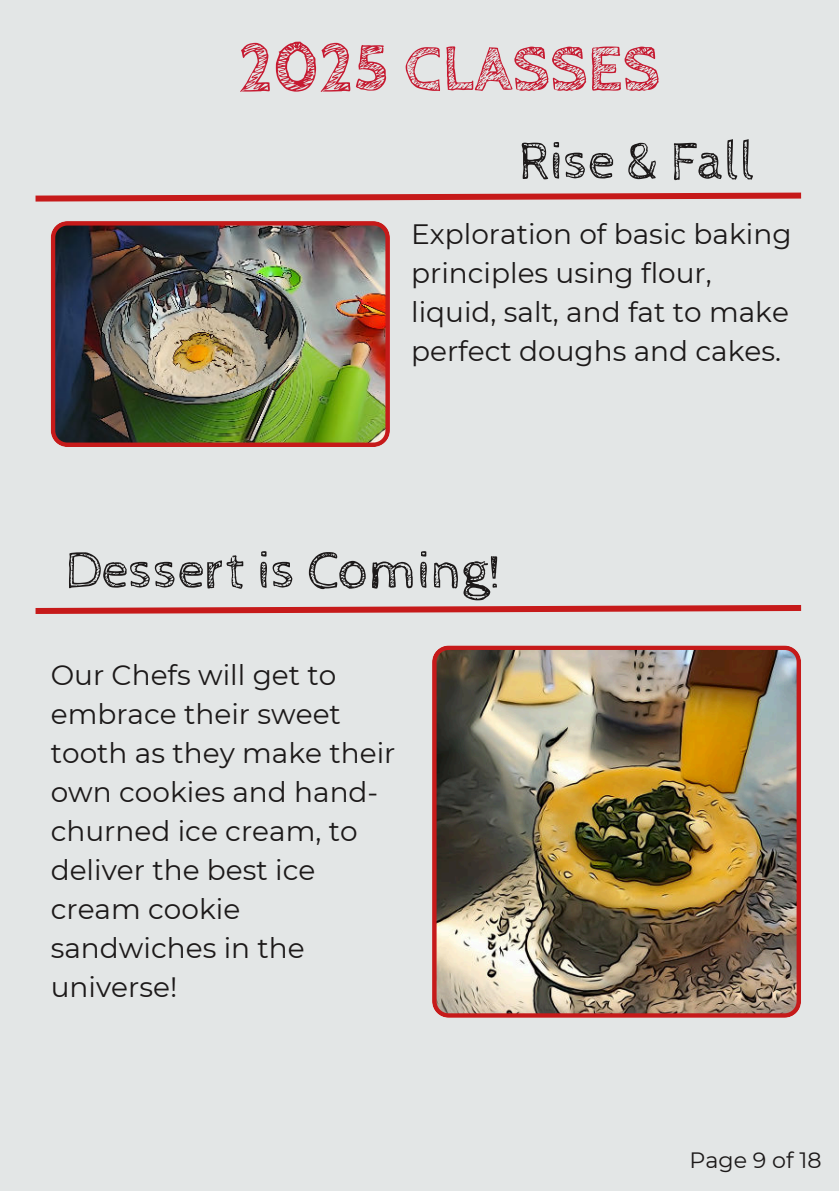
<style>
.page{position:relative;width:839px;height:1191px;background:#fff}
.page>*{position:absolute;margin:0;border:0;box-sizing:border-box;transform-origin:0 0}
.t1{font:700 67.2px "Cabin Sketch";color:#c61a31}
.t2{font:54px "Cabin Sketch";color:#1c1919}
.t3{font:28px/39px "Montserrat";color:#1c1919}
.t4{font:22.2px "Montserrat";color:#1c1919}
</style>
<div class="page">
<div style="left:0;top:0;width:838px;height:1191px;background:#e3e6e6"></div>
<img style="left:432px;top:645px;width:369px;height:372px">
<svg style="left:35px;top:192px;width:767px;height:10px"></svg>
<svg style="left:35px;top:605px;width:767px;height:9px"></svg>
<img style="left:51px;top:221px;width:339px;height:226px">
<h1 class="t1" style="left:239px;top:31px;width:423px">2025 CLASSES</h1>
<h2 class="t2" style="left:518px;top:132px;width:238px">Rise &amp; Fall</h2>
<p class="t3" style="left:411px;top:213px;width:382px">Exploration of basic baking principles using flour, liquid, salt, and fat to make perfect doughs and cakes.</p>
<h2 class="t2" style="left:66px;top:541px;width:437px">Dessert is Coming!</h2>
<p class="t3" style="left:51px;top:654px;width:346px">Our Chefs will get to embrace their sweet tooth as they make their own cookies and hand&shy;churned ice cream, to deliver the best ice cream cookie sandwiches in the universe!</p>
<p class="t4" style="left:689px;top:1145px;width:133px">Page 9 of 18</p>
</div>
